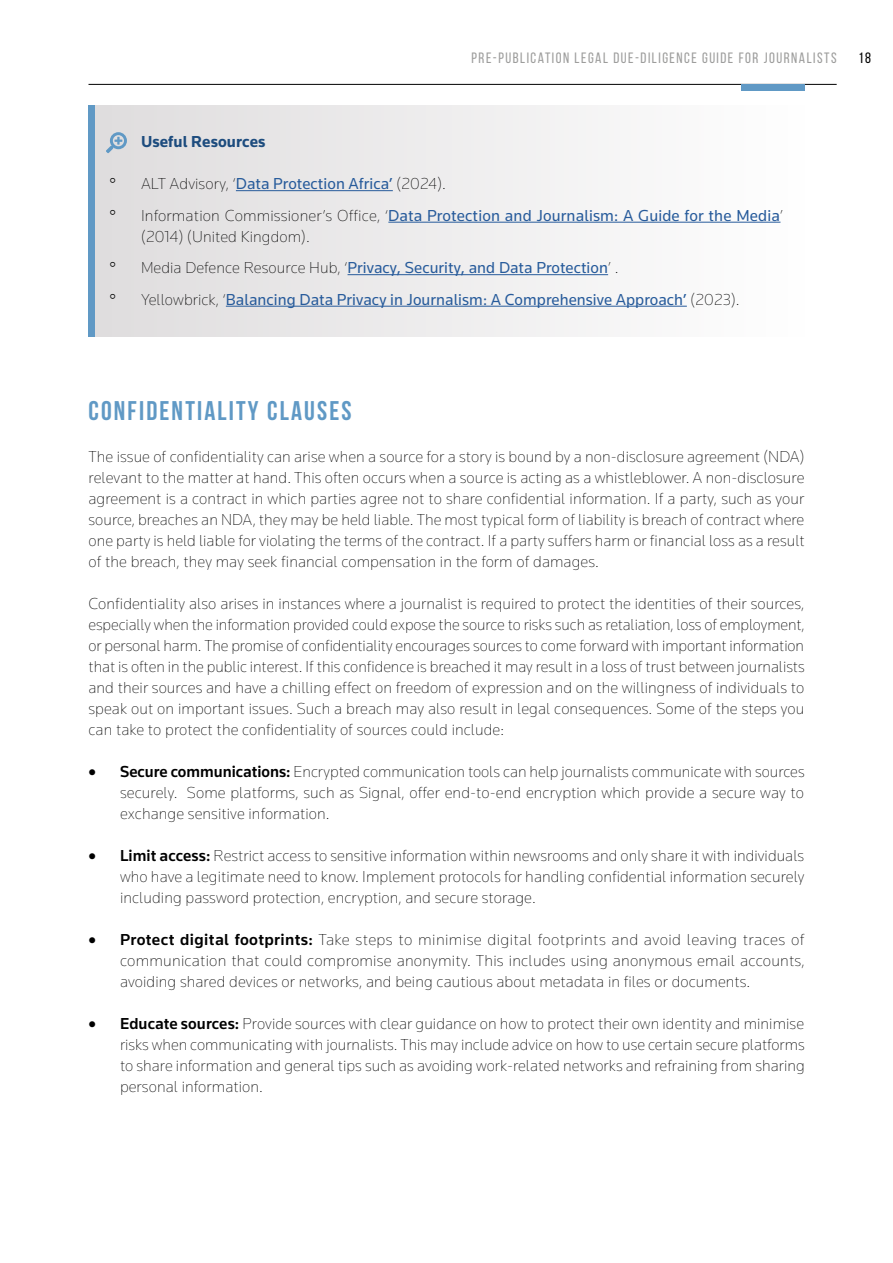
<style>
.page{position:relative;width:893px;height:1263px;background:#fff}
.page>*{position:absolute;margin:0;border:0;box-sizing:border-box;transform-origin:0 0}
.t1{font:700 27px "Bebas Neue";letter-spacing:.08em;color:#6099c5}
.t2{font:200 16.5px/21px "Knowledge";letter-spacing:.005em;color:#000;text-align:justify}
.t3{font:16.5px/31.5px "Knowledge";letter-spacing:.005em;color:#275b9b}
.t4{font:700 16.5px "Knowledge";letter-spacing:.005em;color:#1d4c7e}
.t5{font:15px "Bebas Neue";letter-spacing:.1em;color:#9d9d9c}
.t6{font:15px "Bebas Neue";color:#000}
.s1{font-weight:200;color:#000}
.s2{font-weight:500}
</style>
<div class="page">
<hr style="left:88px;top:84px;width:749px;height:1px;background:#000">
<div style="left:741px;top:84px;width:63px;height:6px;background:#6099c5"></div>
<div style="left:89px;top:105px;width:716px;height:231px;background:linear-gradient(to right,#dedcdd,#fdfdfe)"></div>
<div style="left:88px;top:105px;width:6px;height:231px;background:#6099c5"></div>
<hr style="left:236px;top:190px;width:157px;height:1px;background:#275b9b">
<hr style="left:388px;top:222px;width:392px;height:1px;background:#275b9b">
<hr style="left:348px;top:274px;width:260px;height:1px;background:#275b9b">
<hr style="left:226px;top:306px;width:461px;height:1px;background:#275b9b">
<svg style="left:106px;top:132px;width:21px;height:21px"></svg>
<svg style="left:110px;top:178px;width:5px;height:5px"></svg>
<svg style="left:110px;top:209px;width:5px;height:5px"></svg>
<svg style="left:110px;top:262px;width:5px;height:5px"></svg>
<svg style="left:110px;top:293px;width:5px;height:5px"></svg>
<p class="t5" style="left:471px;top:50px;width:367px">PRE-PUBLICATION LEGAL DUE-DILIGENCE GUIDE FOR JOURNALISTS</p>
<p class="t6" style="left:859px;top:50px;width:14px">18</p>
<p class="t4" style="left:141px;top:131px;width:126px">Useful Resources</p>
<p class="t3" style="left:141px;top:167px;width:643px"><span class="s1">ALT Advisory, ‘</span>Data Protection Africa’ <span class="s1">(2024).<br>Information Commissioner’s Office, ‘</span>Data Protection and Journalism: A Guide for the Media<span class="s1">’</span></p>
<p class="t3" style="left:141px;top:220px;width:600px"><span class="s1">(2014) (United Kingdom).<br>Media Defence Resource Hub, ‘</span>Privacy, Security, and Data Protection<span class="s1">’ .<br>Yellowbrick, ‘</span>Balancing Data Privacy in Journalism: A Comprehensive Approach’ <span class="s1">(2023).</span></p>
<h1 class="t1" style="left:88px;top:396px;width:265px">CONFIDENTIALITY CLAUSES</h1>
<p class="t2" style="left:88px;top:446px;width:718px">The issue of confidentiality can arise when a source for a story is bound by a non-disclosure agreement (NDA) relevant to the matter at hand. This often occurs when a source is acting as a whistleblower. A non-disclosure agreement is a contract in which parties agree not to share confidential information. If a party, such as your source, breaches an NDA, they may be held liable. The most typical form of liability is breach of contract where one party is held liable for violating the terms of the contract. If a party suffers harm or financial loss as a result of the breach, they may seek financial compensation in the form of damages.</p>
<p class="t2" style="left:88px;top:593px;width:718px">Confidentiality also arises in instances where a journalist is required to protect the identities of their sources, especially when the information provided could expose the source to risks such as retaliation, loss of employment, or personal harm. The promise of confidentiality encourages sources to come forward with important information that is often in the public interest. If this confidence is breached it may result in a loss of trust between journalists and their sources and have a chilling effect on freedom of expression and on the willingness of individuals to speak out on important issues. Such a breach may also result in legal consequences. Some of the steps you can take to protect the confidentiality of sources could include:</p>
<p class="t2" style="left:120px;top:761px;width:686px;text-indent:-32px">• <span class="s2">Secure communications:</span> Encrypted communication tools can help journalists communicate with sources securely. Some platforms, such as Signal, offer end-to-end encryption which provide a secure way to exchange sensitive information.</p>
<p class="t2" style="left:120px;top:845px;width:686px;text-indent:-31px">• <span class="s2">Limit access:</span> Restrict access to sensitive information within newsrooms and only share it with individuals who have a legitimate need to know. Implement protocols for handling confidential information securely including password protection, encryption, and secure storage.</p>
<p class="t2" style="left:120px;top:929px;width:686px;text-indent:-31px">• <span class="s2">Protect digital footprints:</span> Take steps to minimise digital footprints and avoid leaving traces of communication that could compromise anonymity. This includes using anonymous email accounts, avoiding shared devices or networks, and being cautious about metadata in files or documents.</p>
<p class="t2" style="left:120px;top:1013px;width:686px;text-indent:-31px">• <span class="s2">Educate sources:</span> Provide sources with clear guidance on how to protect their own identity and minimise risks when communicating with journalists. This may include advice on how to use certain secure platforms to share information and general tips such as avoiding work-related networks and refraining from sharing personal information.</p>
</div>
